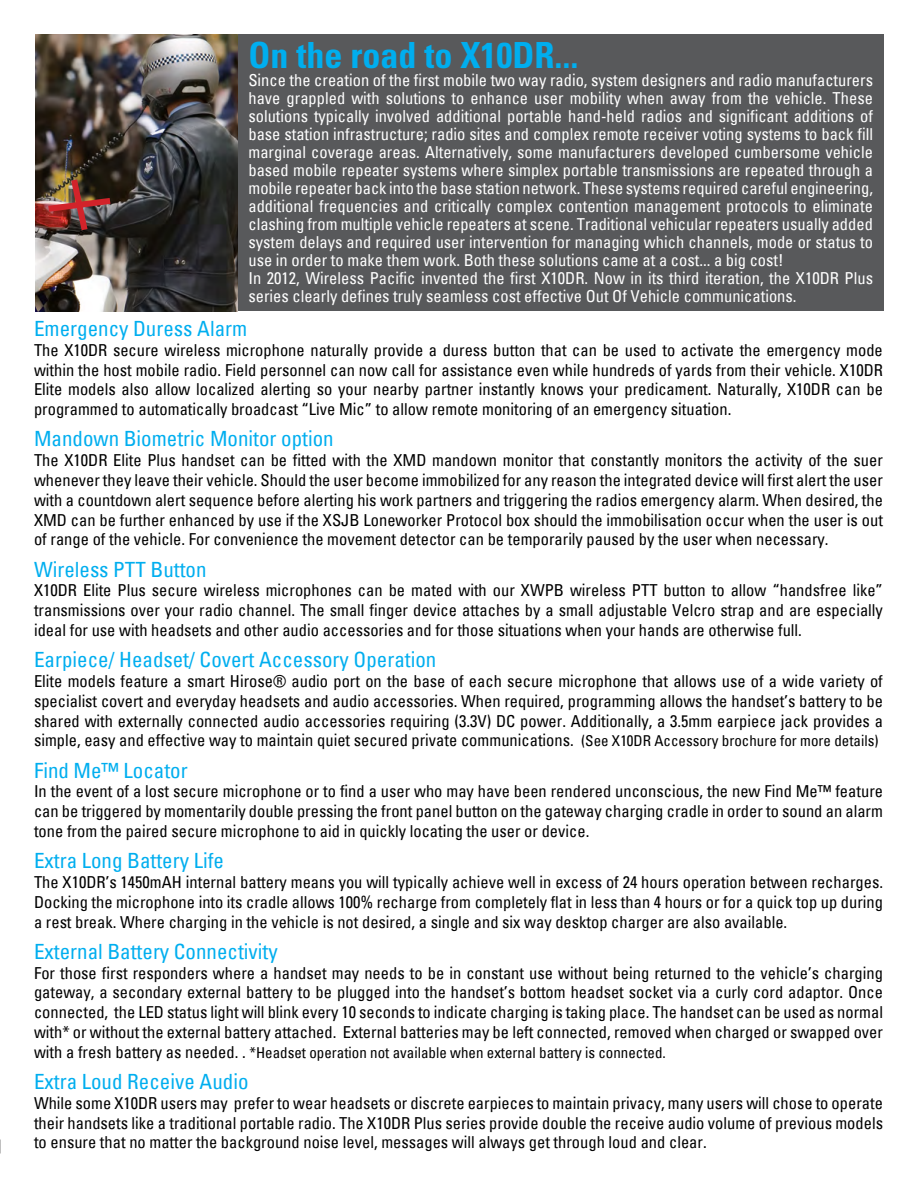
<style>
.page{position:relative;width:918px;height:1188px;background:#fff}
.page>*{position:absolute;margin:0;border:0;box-sizing:border-box;transform-origin:0 0}
.t1{font:700 condensed 36px "Univers LT Std";color:#00aeef}
.t2{font:condensed 21px "Univers";color:#00aeef}
.t3{font:condensed 16.5px/19.8px "Univers";color:#000;text-align:justify}
.t4{font:condensed 16.5px/18px "Univers";color:#fff}
.t5{font:condensed 15px "Univers";color:#000}
.s1{font-size:15px}
.s2{font-size:16.5px}
</style>
<div class="page">
<div style="left:37px;top:34px;width:847px;height:277px;background:#58595b"></div>
<img style="left:36px;top:34px;width:201px;height:277px">
<img style="left:42px;top:173px;width:75px;height:64px">
<h1 class="t1" style="left:248px;top:33px;width:331px">On the road to X10DR...</h1>
<p class="t4" style="left:248px;top:71px;width:626px">Since the creation of the first mobile two way radio, system designers and radio manufacturers have grappled with solutions to enhance user mobility when away from the vehicle. These solutions typically involved additional portable hand-held radios and significant additions of base station infrastructure; radio sites and complex remote receiver voting systems to back fill marginal coverage areas. Alternatively, some manufacturers developed cumbersome vehicle based mobile repeater systems where simplex portable transmissions are repeated through a mobile repeater back into the base station network. These systems required careful engineering, additional frequencies and critically complex contention management protocols to eliminate clashing from multiple vehicle repeaters at scene. Traditional vehicular repeaters usually added system delays and required user intervention for managing which channels, mode or status to use in order to make them work. Both these solutions came at a cost... a big cost!<br>In 2012, Wireless Pacific invented the first X10DR. Now in its third iteration, the X10DR Plus series clearly defines truly seamless cost effective Out Of Vehicle communications.</p>
<p class="t2" style="left:34px;top:315px;width:215px">Emergency Duress Alarm</p>
<p class="t3" style="left:34px;top:340px;width:851px">The X10DR secure wireless microphone naturally provide a duress button that can be used to activate the emergency mode within the host mobile radio. Field personnel can now call for assistance even while hundreds of yards from their vehicle. X10DR Elite models also allow localized alerting so your nearby partner instantly knows your predicament. Naturally, X10DR can be programmed to automatically broadcast “Live Mic” to allow remote monitoring of an emergency situation.</p>
<p class="t2" style="left:34px;top:425px;width:301px">Mandown Biometric Monitor option</p>
<p class="t3" style="left:34px;top:450px;width:851px">The X10DR Elite Plus handset can be fitted with the XMD mandown monitor that constantly monitors the activity of the suer whenever they leave their vehicle. Should the user become immobilized for any reason the integrated device will first alert the user with a countdown alert sequence before alerting his work partners and triggering the radios emergency alarm. When desired, the XMD can be further enhanced by use if the XSJB Loneworker Protocol box should the immobilisation occur when the user is out of range of the vehicle. For convenience the movement detector can be temporarily paused by the user when necessary.</p>
<p class="t2" style="left:34px;top:555px;width:174px">Wireless PTT Button</p>
<p class="t3" style="left:34px;top:580px;width:850px">X10DR Elite Plus secure wireless microphones can be mated with our XWPB wireless PTT button to allow “handsfree like” transmissions over your radio channel. The small finger device attaches by a small adjustable Velcro strap and are especially ideal for use with headsets and other audio accessories and for those situations when your hands are otherwise full.</p>
<p class="t2" style="left:34px;top:646px;width:404px">Earpiece/ Headset/ Covert Accessory Operation</p>
<p class="t3" style="left:34px;top:671px;width:850px">Elite models feature a smart Hirose® audio port on the base of each secure microphone that allows use of a wide variety of specialist covert and everyday headsets and audio accessories. When required, programming allows the handset’s battery to be shared with externally connected audio accessories requiring (3.3V) DC power. Additionally, a 3.5mm earpiece jack provides a simple, easy and effective way to maintain quiet secured private communications. <span class="s1">(See X10DR Accessory brochure for more details)</span></p>
<p class="t2" style="left:34px;top:756px;width:155px">Find Me™ Locator</p>
<p class="t3" style="left:34px;top:781px;width:851px">In the event of a lost secure microphone or to find a user who may have been rendered unconscious, the new Find Me™ feature can be triggered by momentarily double pressing the front panel button on the gateway charging cradle in order to sound an alarm tone from the paired secure microphone to aid in quickly locating the user or device.</p>
<p class="t2" style="left:34px;top:847px;width:192px">Extra Long Battery Life</p>
<p class="t3" style="left:34px;top:872px;width:851px">The X10DR’s 1450mAH internal battery means you will typically achieve well in excess of 24 hours operation between recharges.<br>Docking the microphone into its cradle allows 100% recharge from completely flat in less than 4 hours or for a quick top up during a rest break. Where charging in the vehicle is not desired, a single and six way desktop charger are also available.</p>
<p class="t2" style="left:34px;top:938px;width:245px">External Battery Connectivity</p>
<p class="t3" style="left:34px;top:962px;width:851px">For those first responders where a handset may needs to be in constant use without being returned to the vehicle’s charging gateway, a secondary external battery to be plugged into the handset’s bottom headset socket via a curly cord adaptor. Once connected, the LED status light will blink every 10 seconds to indicate charging is taking place. The handset can be used as normal with* or without the external battery attached. External batteries may be left connected, removed when charged or swapped over</p>
<p class="t5" style="left:34px;top:1043px;width:633px"><span class="s2">with a fresh battery as needed. .</span> *Headset operation not available when external battery is connected.</p>
<p class="t2" style="left:34px;top:1068px;width:216px">Extra Loud Receive Audio</p>
<p class="t3" style="left:34px;top:1093px;width:851px">While some X10DR users may prefer to wear headsets or discrete earpieces to maintain privacy, many users will chose to operate their handsets like a traditional portable radio. The X10DR Plus series provide double the receive audio volume of previous models to ensure that no matter the background noise level, messages will always get through loud and clear.</p>
</div>
